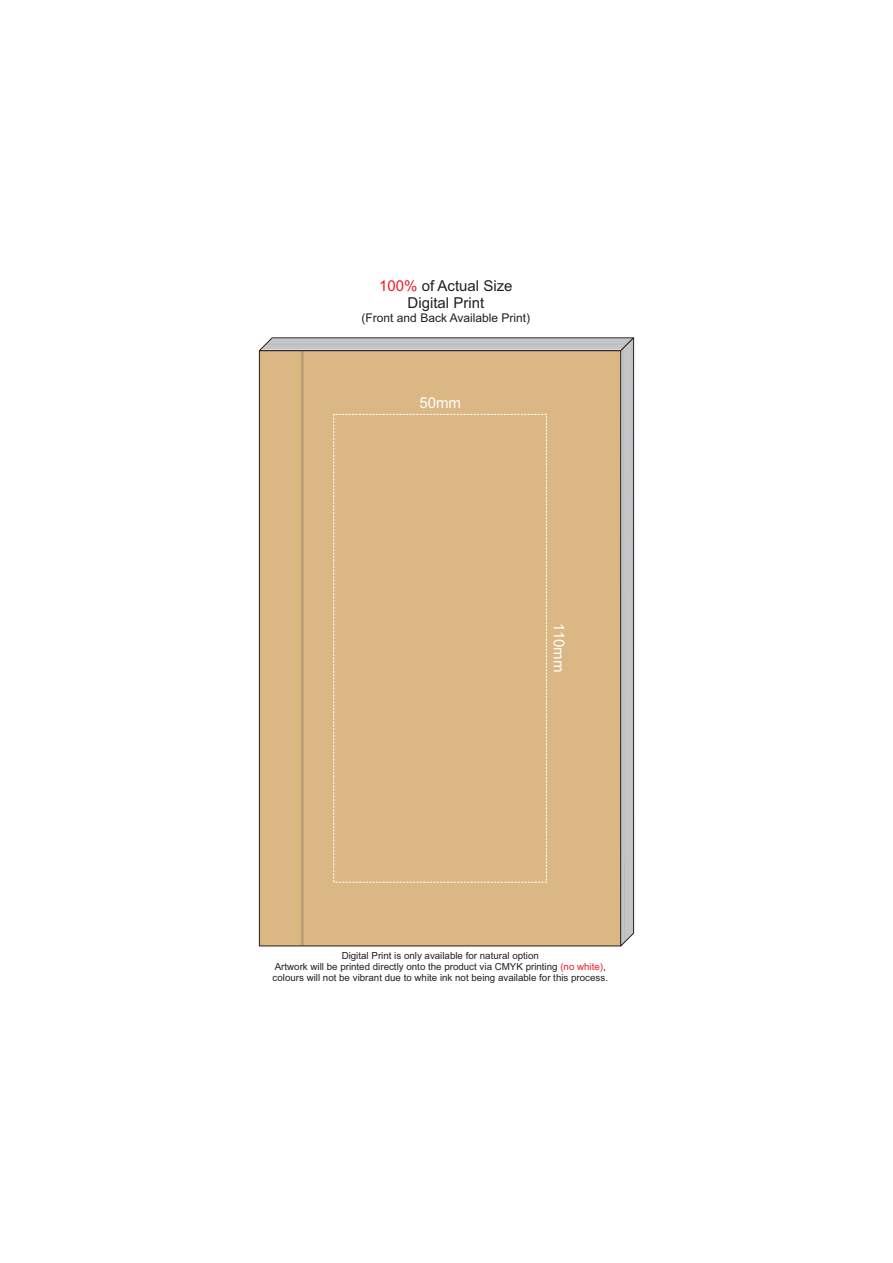
<style>
.page{position:relative;width:893px;height:1263px;background:#fff}
.page>*{position:absolute;margin:0;border:0;box-sizing:border-box;transform-origin:0 0}
.t1{font:15px/16.8px "Arial";color:#231f20;text-align:center}
.t2{font:15px "Arial";color:#fff}
.t3{font:12px "Arial";color:#231f20}
.t4{font:9.75px/10.9px "Arial";color:#231f20;text-align:center}
.s1{color:#ed1c24}
</style>
<div class="page">
<svg style="left:258px;top:337px;width:377px;height:610px;background:#d7b687"></svg>
<h1 class="t1" style="left:379px;top:279px;width:135px"><span class="s1">100%</span> of Actual Size<br>Digital Print</h1>
<p class="t3" style="left:362px;top:313px;width:170px">(Front and Back Available Print)</p>
<h1 class="t2" style="left:419px;top:397px;width:43px">50mm</h1>
<h1 class="t2" style="left:565px;top:623px;width:50px;rotate:90deg">110mm</h1>
<p class="t4" style="left:273px;top:951px;width:337px">Digital Print is only available for natural option<br>Artwork will be printed directly onto the product via CMYK printing <span class="s1">(no white)</span>, colours will not be vibrant due to white ink not being available for this process.</p>
</div>
